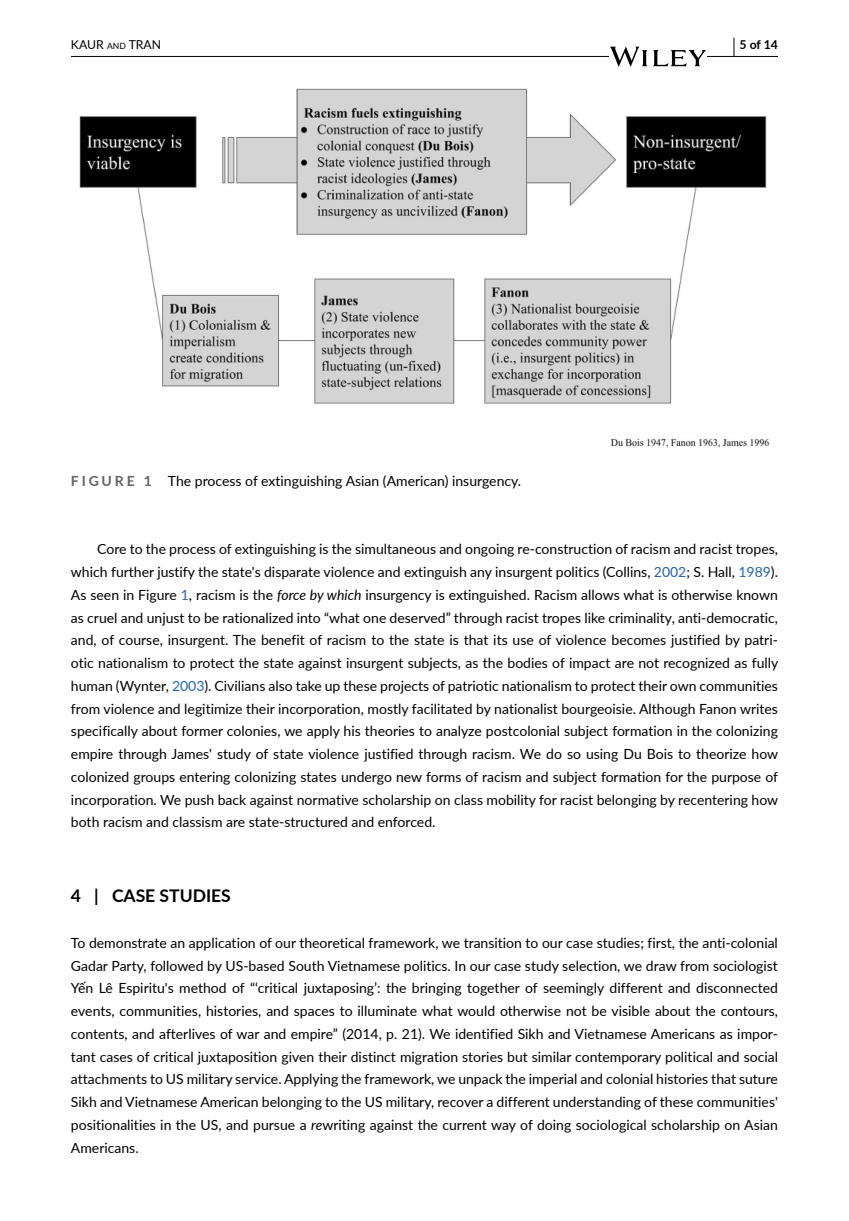
<style>
.page{position:relative;width:849px;height:1221px;background:#fff}
.page>*{position:absolute;margin:0;border:0;box-sizing:border-box;transform-origin:0 0}
.t1{font:700 17.5px "Lato";color:#000}
.t2{font:14px/22.8px "Lato";color:#000;text-align:justify}
.t3{font:12.25px "Lato";color:#000}
.t4{font:700 12.25px "Lato";color:#000}
.s1{font-size:8.58px}
.s2{font-weight:700;color:#636466}
.s3{color:#2564af}
.s4{font-style:italic}
</style>
<div class="page">
<hr style="left:71px;top:56px;width:706px;height:1px;background:#000">
<svg style="left:609px;top:47px;width:97px;height:20px"></svg>
<svg style="left:733px;top:38px;width:1px;height:18px"></svg>
<img style="left:79px;top:88px;width:690px;height:360px">
<p class="t3" style="left:71px;top:36px;width:89px">KAUR <span class="s1">and</span> TRAN</p>
<p class="t2" style="left:71px;top:469px;width:451px"><span class="s2">F I G U R E 1</span> The process of extinguishing Asian (American) insurgency.</p>
<p class="t4" style="left:739px;top:36px;width:40px">5 of 14</p>
<p class="t2" style="left:71px;top:537px;width:708px;text-indent:26px">Core to the process of extinguishing is the simultaneous and ongoing re-construction of racism and racist tropes, which further justify the state's disparate violence and extinguish any insurgent politics (Collins, <span class="s3">2002</span>; S. Hall, <span class="s3">1989</span>).<br>As seen in Figure <span class="s3">1</span>, racism is the <span class="s4">force by which</span> insurgency is extinguished. Racism allows what is otherwise known as cruel and unjust to be rationalized into “what one deserved” through racist tropes like criminality, anti-democratic, and, of course, insurgent. The benefit of racism to the state is that its use of violence becomes justified by patri&shy;otic nationalism to protect the state against insurgent subjects, as the bodies of impact are not recognized as fully human (Wynter, <span class="s3">2003</span>). Civilians also take up these projects of patriotic nationalism to protect their own communities from violence and legitimize their incorporation, mostly facilitated by nationalist bourgeoisie. Although Fanon writes specifically about former colonies, we apply his theories to analyze postcolonial subject formation in the colonizing empire through James' study of state violence justified through racism. We do so using Du Bois to theorize how colonized groups entering colonizing states undergo new forms of racism and subject formation for the purpose of incorporation. We push back against normative scholarship on class mobility for racist belonging by recentering how both racism and classism are state-structured and enforced.</p>
<p class="t1" style="left:71px;top:883px;width:161px">4 | CASE STUDIES</p>
<p class="t2" style="left:71px;top:930px;width:708px">To demonstrate an application of our theoretical framework, we transition to our case studies; first, the anti-colonial Gadar Party, followed by US-based South Vietnamese politics. In our case study selection, we draw from sociologist Yến Lê Espiritu's method of “‘critical juxtaposing’: the bringing together of seemingly different and disconnected events, communities, histories, and spaces to illuminate what would otherwise not be visible about the contours, contents, and afterlives of war and empire” (2014, p. 21). We identified Sikh and Vietnamese Americans as impor&shy;tant cases of critical juxtaposition given their distinct migration stories but similar contemporary political and social attachments to US military service. Applying the framework, we unpack the imperial and colonial histories that suture Sikh and Vietnamese American belonging to the US military, recover a different understanding of these communities' positionalities in the US, and pursue a <span class="s4">re</span>writing against the current way of doing sociological scholarship on Asian Americans.</p>
</div>
